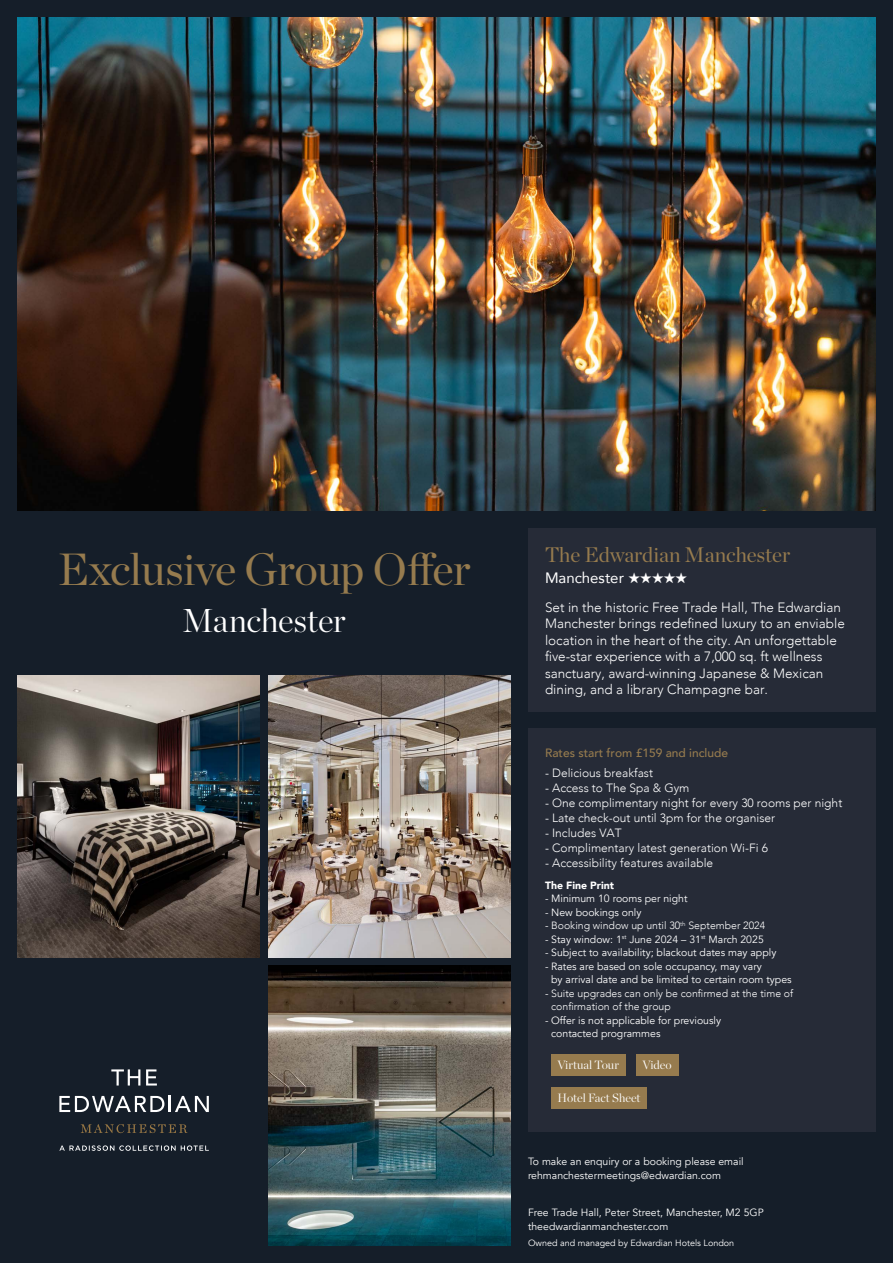
<style>
.page{position:relative;width:893px;height:1263px;background:#151e29}
.page>*{position:absolute;margin:0;border:0;box-sizing:border-box;transform-origin:0 0}
.t1{font:45px "Chronicle Display";letter-spacing:-.015em;color:#967b4e}
.t2{font:300 33px "Chronicle Display";letter-spacing:-.015em;color:#fff}
.t3{font:21px "Chronicle Display";color:#967b4e}
.t4{font:15px "Avenir";color:#fff}
.t5{font:300 13.5px/16.5px "Avenir";color:#fff}
.t6{font:300 12px "Avenir";color:#fff}
.t7{font:300 12px "Chronicle Display";color:#fff}
.t8{font:500 12px "Avenir";color:#967b4e}
.t9{font:10.5px/13.5px "Avenir";color:#fff}
.t10{font:300 10.5px/13.5px "Avenir";color:#fff}
.t11{font:900 10.5px "Avenir";color:#fff}
.t12{font:9px "Avenir";color:#fff}
.s1{font-weight:300}
</style>
<div class="page">
<img style="left:17px;top:17px;width:859px;height:494px">
<div style="left:528px;top:528px;width:348px;height:183px;background:#262b37"></div>
<div style="left:528px;top:728px;width:348px;height:403px;background:#262b37"></div>
<svg style="left:59px;top:1145px;width:150px;height:6px"></svg>
<svg style="left:81px;top:1124px;width:106px;height:9px"></svg>
<svg style="left:59px;top:1096px;width:150px;height:16px"></svg>
<svg style="left:111px;top:1069px;width:29px;height:16px"></svg>
<svg style="left:146px;top:1069px;width:11px;height:16px"></svg>
<img style="left:268px;top:966px;width:243px;height:280px">
<img style="left:268px;top:675px;width:243px;height:282px">
<img style="left:17px;top:675px;width:243px;height:282px">
<div style="left:551px;top:1054px;width:74px;height:21px;background:#967b4e"></div>
<div style="left:636px;top:1054px;width:42px;height:21px;background:#967b4e"></div>
<div style="left:551px;top:1087px;width:96px;height:21px;background:#967b4e"></div>
<h1 class="t1" style="left:58px;top:535px;width:414px">Exclusive Group Offer</h1>
<h2 class="t2" style="left:182px;top:596px;width:165px">Manchester</h2>
<h3 class="t3" style="left:545px;top:538px;width:247px">The Edwardian Manchester</h3>
<h3 class="t4" style="left:545px;top:565px;width:144px">Manchester ★★★★★</h3>
<p class="t5" style="left:545px;top:599px;width:301px">Set in the historic Free Trade Hall, The Edwardian Manchester brings redefined luxury to an enviable location in the heart of the city. An unforgettable five-star experience with a 7,000 sq. ft wellness sanctuary, award-winning Japanese &amp; Mexican dining, and a library Champagne bar.</p>
<p class="t8" style="left:545px;top:743px;width:185px">Rates start from £159 and include</p>
<p class="t6" style="left:545px;top:765px;width:110px">- Delicious breakfast</p>
<p class="t6" style="left:545px;top:780px;width:146px">- Access to The Spa &amp; Gym</p>
<p class="t6" style="left:545px;top:795px;width:299px">- One complimentary night for every 30 rooms per night</p>
<p class="t6" style="left:545px;top:810px;width:232px">- Late check-out until 3pm for the organiser</p>
<p class="t6" style="left:545px;top:825px;width:78px">- Includes VAT</p>
<p class="t6" style="left:545px;top:840px;width:224px">- Complimentary latest generation Wi-Fi 6</p>
<p class="t6" style="left:545px;top:855px;width:170px">- Accessibility features available</p>
<p class="t11" style="left:545px;top:876px;width:71px">The Fine Print</p>
<p class="t9" style="left:545px;top:892px;width:144px"><span class="s1">-</span> Minimum 10 rooms per night</p>
<p class="t9" style="left:545px;top:905px;width:98px"><span class="s1">-</span> New bookings only</p>
<p class="t10" style="left:545px;top:919px;width:222px">- Booking window up until 30<sup>th</sup> September 2024</p>
<p class="t9" style="left:545px;top:932px;width:220px"><span class="s1">-</span> Stay window: 1<sup>st</sup> June 2024 – 31<sup>st</sup> March 2025</p>
<p class="t9" style="left:545px;top:946px;width:233px"><span class="s1">-</span> Subject to availability; blackout dates may apply</p>
<p class="t9" style="left:551px;top:959px;width:242px;text-indent:-6px"><span class="s1">-</span> Rates are based on sole occupancy, may vary<br>by arrival date and be limited to certain room types</p>
<p class="t10" style="left:551px;top:986px;width:244px;text-indent:-6px">- Suite upgrades can only be confirmed at the time of confirmation of the group</p>
<p class="t9" style="left:551px;top:1013px;width:171px;text-indent:-6px"><span class="s1">-</span> Offer is not applicable for previously contacted programmes</p>
<p class="t7" style="left:557px;top:1055px;width:63px">Virtual Tour</p>
<p class="t7" style="left:643px;top:1055px;width:31px">Video</p>
<p class="t7" style="left:557px;top:1089px;width:85px">Hotel Fact Sheet</p>
<p class="t9" style="left:528px;top:1155px;width:217px">To make an enquiry or a booking please email rehmanchestermeetings@edwardian.com</p>
<p class="t9" style="left:528px;top:1206px;width:237px">Free Trade Hall, Peter Street, Manchester, M2 5GP theedwardianmanchester.com</p>
<p class="t12" style="left:528px;top:1237px;width:208px">Owned and managed by Edwardian Hotels London</p>
</div>
